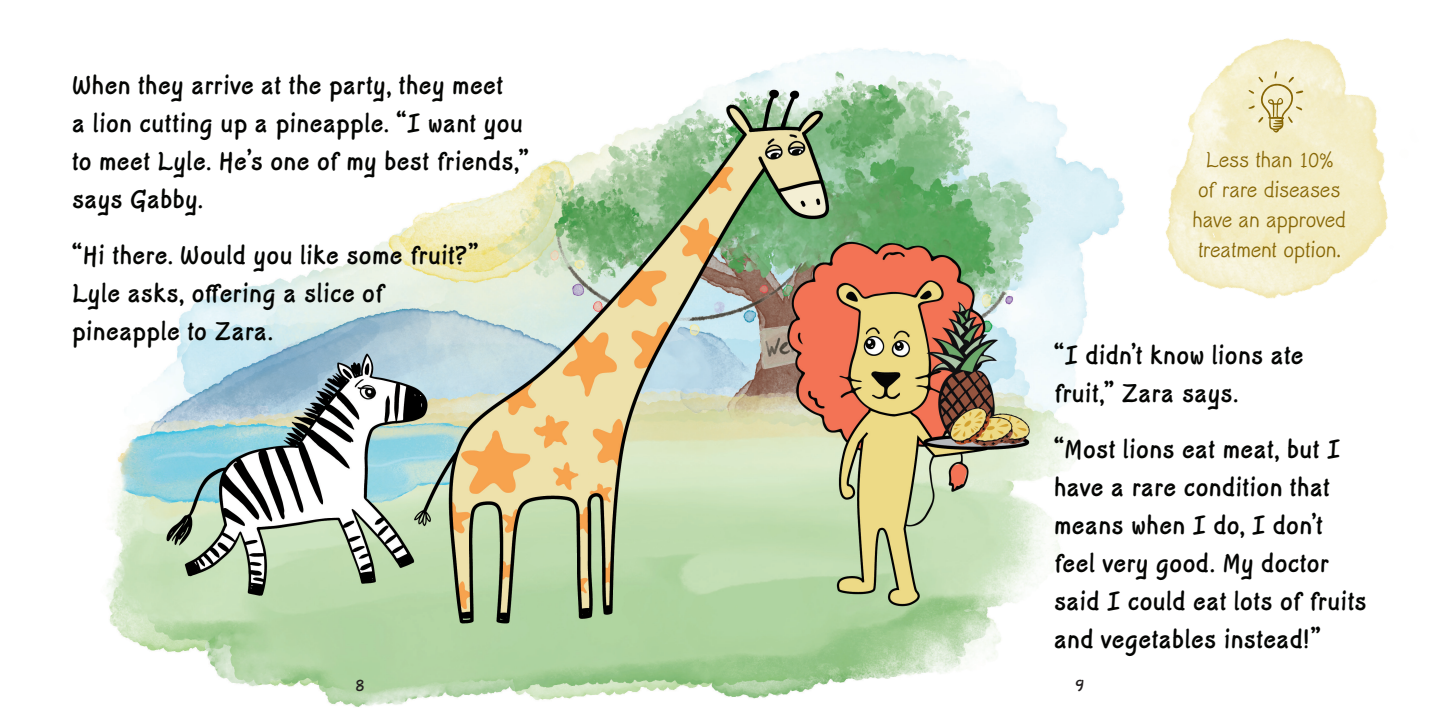
<style>
.page{position:relative;width:1440px;height:720px;background:#fff}
.page>*{position:absolute;margin:0;border:0;box-sizing:border-box;transform-origin:0 0}
.Paragraph_Style_1{font:700 30px/38px "Delve Hand";letter-spacing:-.01em;color:#040503}
.t1{font:25px/30px "Delve Hand";letter-spacing:-.01em;color:#876605;text-align:center}
.t2{font:700 20px "Delve Hand";color:#231f20}
</style>
<div class="page">
<img style="left:106px;top:48px;width:973px;height:659px">
<img style="left:1077px;top:38px;width:311px;height:324px">
<svg style="left:1248px;top:71px;width:56px;height:62px"></svg>
<p class="Paragraph_Style_1" style="left:72px;top:67px;width:459px">When they arrive at the party, they meet<br>a lion cutting up a pineapple. “I want you to meet Lyle. He’s one of my best friends,” says Gabby.</p>
<p class="Paragraph_Style_1" style="left:72px;top:237px;width:409px">“Hi there. Would you like some fruit?”<br>Lyle asks, offering a slice of pineapple to Zara.</p>
<p class="t1" style="left:1193px;top:146px;width:155px">Less than 10%<br>of rare diseases have an approved treatment option.</p>
<p class="Paragraph_Style_1" style="left:1054px;top:338px;width:252px">“I didn’t know lions ate fruit,” Zara says.</p>
<p class="Paragraph_Style_1" style="left:1054px;top:432px;width:315px">“Most lions eat meat, but I have a rare condition that means when I do, I don’t feel very good. My doctor said I could eat lots of fruits and vegetables instead!”</p>
<p class="t2" style="left:355px;top:676px;width:11px">8</p>
<p class="t2" style="left:1075px;top:676px;width:11px">9</p>
</div>
